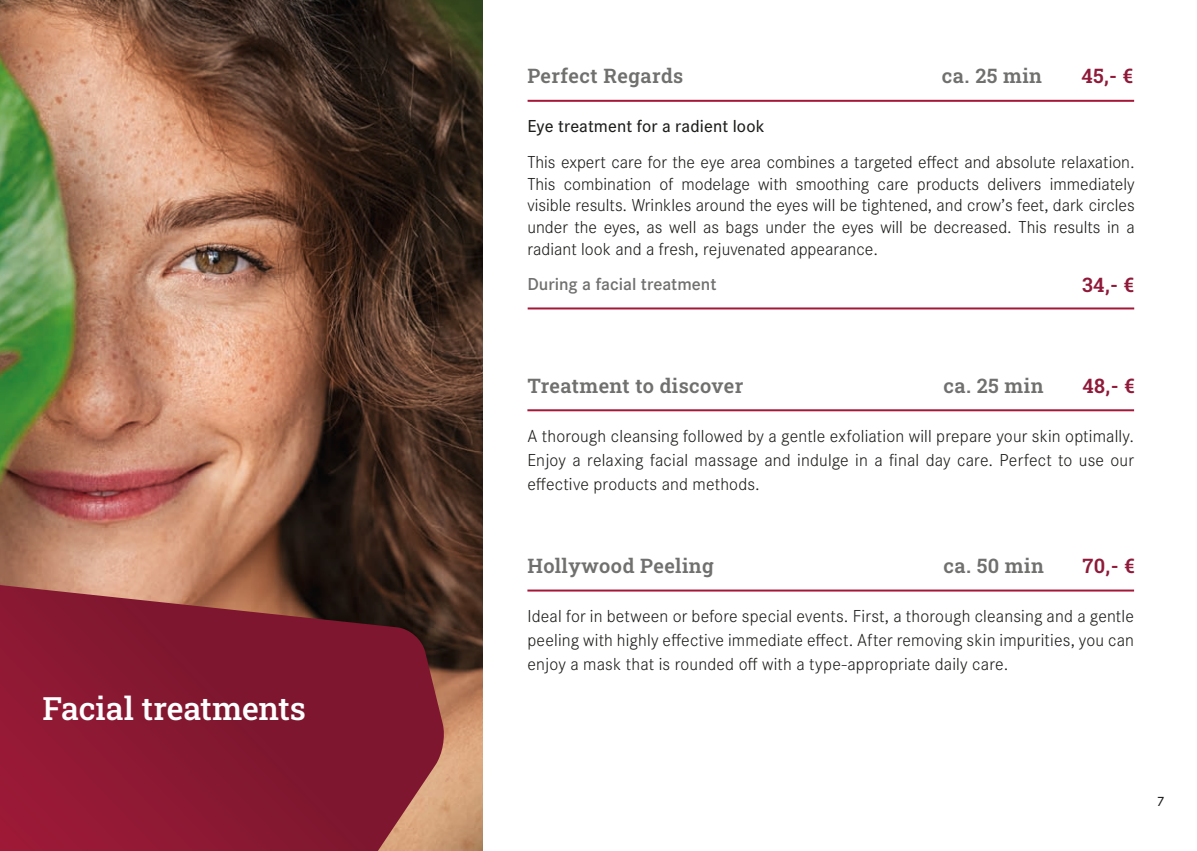
<style>
.page{position:relative;width:1197px;height:851px;background:#fff}
.page>*{position:absolute;margin:0;border:0;box-sizing:border-box;transform-origin:0 0}
.t1{font:32px "Roboto Slab";letter-spacing:-.005em;color:#fff}
.t2{font:20px "Roboto Slab";letter-spacing:.02em;color:#70706f}
.t3{font:20px "Roboto Slab";letter-spacing:.02em;color:#8f1939}
.t4{font:300 18px/21.6px "Corporate S";letter-spacing:.01em;color:#1d1d1b;text-align:justify}
.t5{font:500 18px "Corporate S";letter-spacing:.005em;color:#1d1d1b}
.t6{font:600 18px "Corporate S";color:#70706f}
.t7{font:500 14px "Corporate S";color:#1d1d1b}
</style>
<div class="page">
<img style="left:0;top:0;width:482px;height:850px">
<svg style="left:0;top:585px;width:445px;height:265px;background:#842033"></svg>
<hr style="left:527px;top:100px;width:606px;height:2px;background:#a41737">
<hr style="left:527px;top:307px;width:606px;height:2px;background:#a41737">
<hr style="left:527px;top:409px;width:606px;height:2px;background:#a41737">
<hr style="left:527px;top:589px;width:606px;height:2px;background:#a41737">
<h1 class="t1" style="left:43px;top:686px;width:265px">Facial treatments</h1>
<p class="t2" style="left:527px;top:62px;width:157px">Perfect Regards</p>
<p class="t3" style="left:1081px;top:62px;width:53px">45,- €</p>
<p class="t5" style="left:527px;top:116px;width:238px">Eye treatment for a radient look</p>
<p class="t4" style="left:527px;top:151px;width:608px">This expert care for the eye area combines a targeted effect and absolute relaxation.<br>This combination of modelage with smoothing care products delivers immediately visible results. Wrinkles around the eyes will be tightened, and crow’s feet, dark circles under the eyes, as well as bags under the eyes will be decreased. This results in a radiant look and a fresh, rejuvenated appearance.</p>
<p class="t2" style="left:941px;top:62px;width:102px">ca. 25 min</p>
<p class="t6" style="left:527px;top:274px;width:190px">During a facial treatment</p>
<p class="t3" style="left:1081px;top:270px;width:54px">34,- €</p>
<p class="t2" style="left:527px;top:372px;width:217px">Treatment to discover</p>
<p class="t3" style="left:1082px;top:372px;width:54px">48,- €</p>
<p class="t4" style="left:527px;top:423px;width:608px;line-height:24px">A thorough cleansing followed by a gentle exfoliation will prepare your skin optimally.<br>Enjoy a relaxing facial massage and indulge in a final day care. Perfect to use our effective products and methods.</p>
<p class="t2" style="left:943px;top:372px;width:102px">ca. 25 min</p>
<p class="t2" style="left:943px;top:552px;width:102px">ca. 50 min</p>
<p class="t2" style="left:527px;top:552px;width:188px">Hollywood Peeling</p>
<p class="t3" style="left:1082px;top:552px;width:54px">70,- €</p>
<p class="t4" style="left:527px;top:604px;width:608px;line-height:24px">Ideal for in between or before special events. First, a thorough cleansing and a gentle peeling with highly effective immediate effect. After removing skin impurities, you can enjoy a mask that is rounded off with a type-appropriate daily care.</p>
<p class="t7" style="left:1156px;top:793px;width:9px">7</p>
</div>
